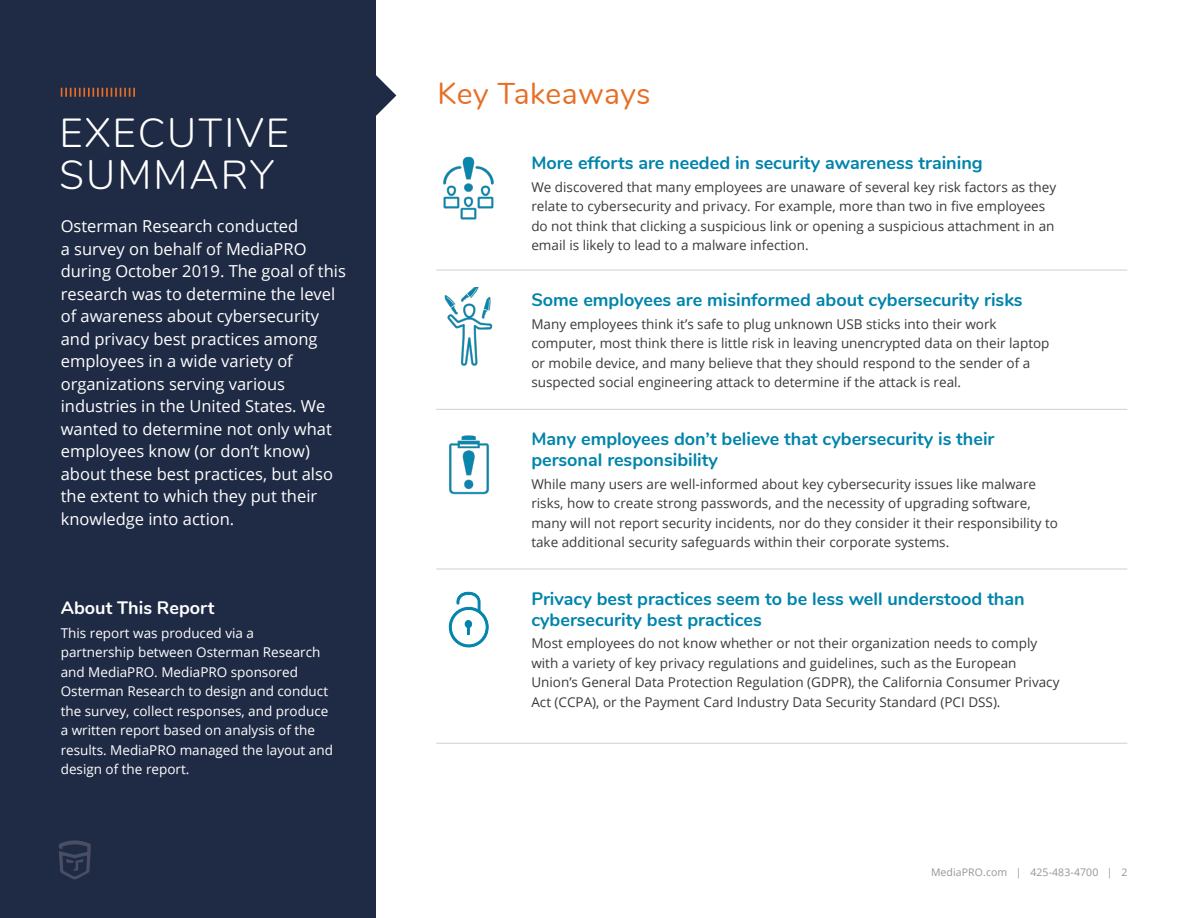
<style>
.page{position:relative;width:1188px;height:918px;background:#fff}
.page>*{position:absolute;margin:0;border:0;box-sizing:border-box;transform-origin:0 0}
.t1{font:300 40.5px/42px "Nunito";letter-spacing:.05em;color:#fff}
.t2{font:30px "Nunito";letter-spacing:.015em;color:#e86e25}
.t3{font:700 18px/21px "Nunito";color:#0084ab}
.t4{font:700 18px "Nunito";color:#fff}
.t5{font:16.5px/22.5px "Open Sans";color:#fff}
.t6{font:13.5px/19.5px "Open Sans";color:#3b3a3a}
.t7{font:13.5px/19.5px "Open Sans";color:#fff}
.t8{font:10.5px "Open Sans";letter-spacing:.01em;color:#999494}
</style>
<div class="page">
<div style="left:0;top:0;width:376px;height:918px;background:#1f2a44"></div>
<svg style="left:59px;top:840px;width:32px;height:39px"></svg>
<svg style="left:376px;top:75px;width:20px;height:41px"></svg>
<svg style="left:61px;top:88px;width:74px;height:9px"></svg>
<img style="left:444px;top:287px;width:49px;height:79px">
<img style="left:449px;top:435px;width:40px;height:60px">
<svg style="left:449px;top:592px;width:40px;height:55px"></svg>
<img style="left:443px;top:156px;width:51px;height:64px">
<hr style="left:436px;top:270px;width:691px;height:1px;background:#d1cfce">
<hr style="left:436px;top:409px;width:691px;height:1px;background:#d1cfce">
<hr style="left:436px;top:569px;width:691px;height:1px;background:#d1cfce">
<hr style="left:436px;top:743px;width:691px;height:1px;background:#d1cfce">
<h1 class="t1" style="left:60px;top:109px;width:231px">EXECUTIVE<br>SUMMARY</h1>
<p class="t5" style="left:61px;top:215px;width:287px">Osterman Research conducted<br>a survey on behalf of MediaPRO during October 2019. The goal of this research was to determine the level of awareness about cybersecurity and privacy best practices among employees in a wide variety of organizations serving various industries in the United States. We wanted to determine not only what employees know (or don’t know) about these best practices, but also the extent to which they put their knowledge into action.</p>
<h3 class="t4" style="left:61px;top:594px;width:155px">About This Report</h3>
<p class="t7" style="left:61px;top:623px;width:274px">This report was produced via a<br>partnership between Osterman Research and MediaPRO. MediaPRO sponsored Osterman Research to design and conduct the survey, collect responses, and produce a written report based on analysis of the results. MediaPRO managed the layout and design of the report.</p>
<h2 class="t2" style="left:438px;top:71px;width:215px">Key Takeaways</h2>
<h3 class="t3" style="left:531px;top:151px;width:453px">More efforts are needed in security awareness training</h3>
<p class="t6" style="left:531px;top:177px;width:526px">We discovered that many employees are unaware of several key risk factors as they relate to cybersecurity and privacy. For example, more than two in five employees do not think that clicking a suspicious link or opening a suspicious attachment in an email is likely to lead to a malware infection.</p>
<h3 class="t3" style="left:531px;top:289px;width:493px">Some employees are misinformed about cybersecurity risks</h3>
<p class="t6" style="left:531px;top:314px;width:520px">Many employees think it’s safe to plug unknown USB sticks into their work computer, most think there is little risk in leaving unencrypted data on their laptop or mobile device, and many believe that they should respond to the sender of a suspected social engineering attack to determine if the attack is real.</p>
<h3 class="t3" style="left:531px;top:427px;width:465px">Many employees don’t believe that cybersecurity is their personal responsibility</h3>
<p class="t6" style="left:531px;top:474px;width:528px">While many users are well-informed about key cybersecurity issues like malware risks, how to create strong passwords, and the necessity of upgrading software, many will not report security incidents, nor do they consider it their responsibility to take additional security safeguards within their corporate systems.</p>
<h3 class="t3" style="left:531px;top:587px;width:495px">Privacy best practices seem to be less well understood than cybersecurity best practices</h3>
<p class="t6" style="left:531px;top:633px;width:530px">Most employees do not know whether or not their organization needs to comply with a variety of key privacy regulations and guidelines, such as the European Union’s General Data Protection Regulation (GDPR), the California Consumer Privacy Act (CCPA), or the Payment Card Industry Data Security Standard (PCI DSS).</p>
<p class="t8" style="left:931px;top:865px;width:198px">MediaPRO.com | 425-483-4700 | 2</p>
</div>
